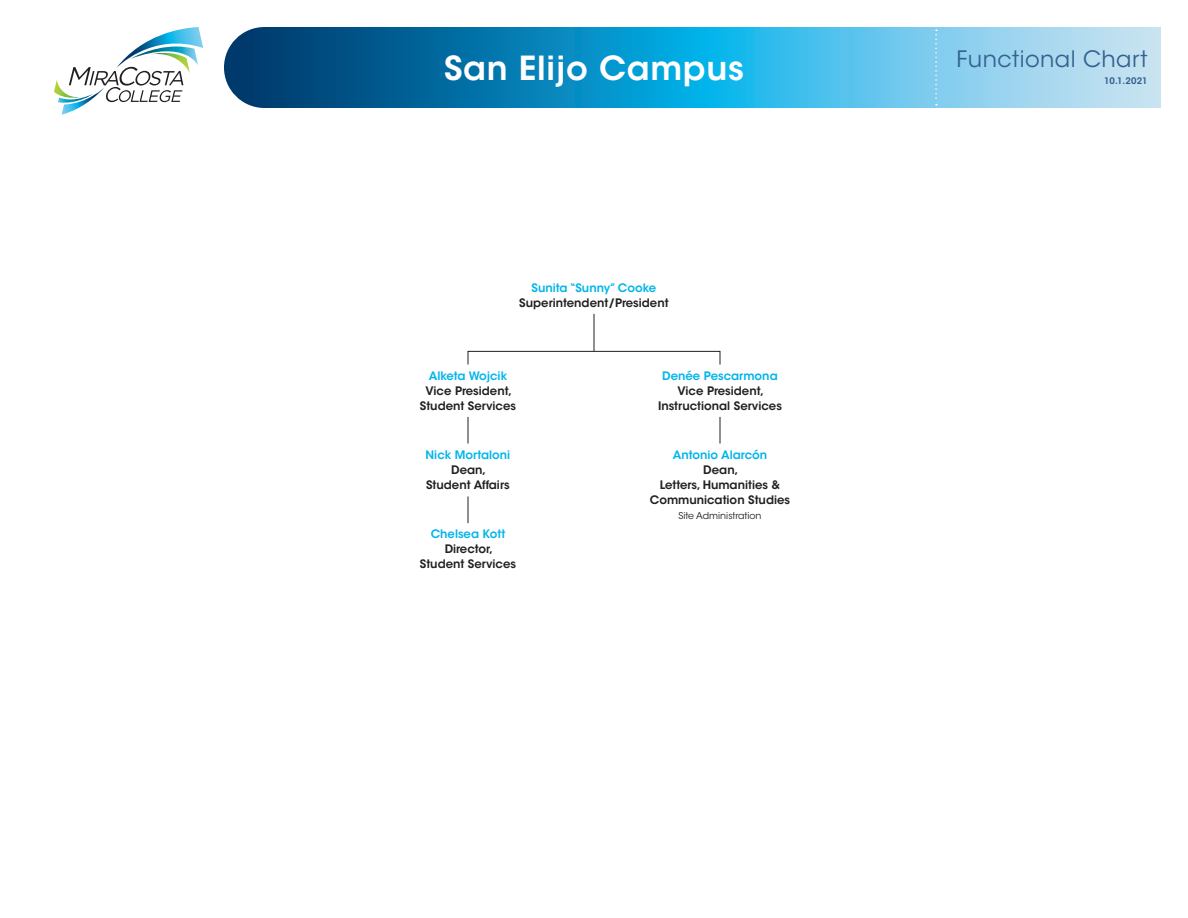
<style>
.page{position:relative;width:1188px;height:918px;background:#fff}
.page>*{position:absolute;margin:0;border:0;box-sizing:border-box;transform-origin:0 0}
.Headline_1{font:600 33px "ITC Avant Garde Std";letter-spacing:.02em;color:#fff}
.Headline_2{font:22.5px "ITC Avant Garde Std";letter-spacing:.02em;color:#356191}
.Subhead_2{font:600 11.7px/15px "ITC Avant Garde Std";color:#231f20;text-align:center}
.Name_Large_-_Center{font:600 11.7px "ITC Avant Garde Std";color:#02b5eb}
.Body_2{font:9.3px "ITC Avant Garde Std";color:#231f20}
.Date{font:600 9px "ITC Avant Garde Std";letter-spacing:.005em;color:#356191}
</style>
<div class="page">
<svg style="left:224px;top:27px;width:937px;height:81px;background:#3c9fca"></svg>
<svg style="left:54px;top:27px;width:149px;height:88px"></svg>
<div style="left:468px;top:351px;width:252px;height:14px;border:1px solid #231f20"></div>
<svg style="left:720px;top:417px;width:1px;height:27px"></svg>
<svg style="left:468px;top:417px;width:1px;height:27px"></svg>
<svg style="left:468px;top:496px;width:1px;height:27px"></svg>
<hr style="left:594px;top:314px;width:1px;height:37px;background:#231f20">
<svg style="left:935px;top:30px;width:2px;height:75px"></svg>
<p class="Headline_1" style="left:444px;top:47px;width:301px">San Elijo Campus</p>
<p class="Name_Large_-_Center" style="left:532px;top:280px;width:126px">Sunita “Sunny” Cooke</p>
<p class="Subhead_2" style="left:519px;top:295px;width:151px">Superintendent/President</p>
<p class="Name_Large_-_Center" style="left:429px;top:368px;width:80px">Alketa Wojcik</p>
<p class="Subhead_2" style="left:420px;top:383px;width:98px">Vice President,<br>Student Services</p>
<p class="Name_Large_-_Center" style="left:426px;top:447px;width:86px">Nick Mortaloni</p>
<p class="Subhead_2" style="left:426px;top:462px;width:85px">Dean,<br>Student Affairs</p>
<p class="Name_Large_-_Center" style="left:431px;top:527px;width:76px">Chelsea Kott</p>
<p class="Subhead_2" style="left:420px;top:542px;width:98px">Director,<br>Student Services</p>
<p class="Name_Large_-_Center" style="left:662px;top:368px;width:117px">Denée Pescarmona</p>
<p class="Subhead_2" style="left:658px;top:383px;width:125px">Vice President,<br>Instructional Services</p>
<p class="Name_Large_-_Center" style="left:673px;top:447px;width:96px">Antonio Alarcón</p>
<p class="Subhead_2" style="left:650px;top:462px;width:142px">Dean,<br>Letters, Humanities &amp;<br>Communication Studies</p>
<p class="Body_2" style="left:678px;top:510px;width:85px">Site Administration</p>
<p class="Headline_2" style="left:957px;top:46px;width:192px">Functional Chart</p>
<p class="Date" style="left:1104px;top:75px;width:45px">10.1.2021</p>
</div>
